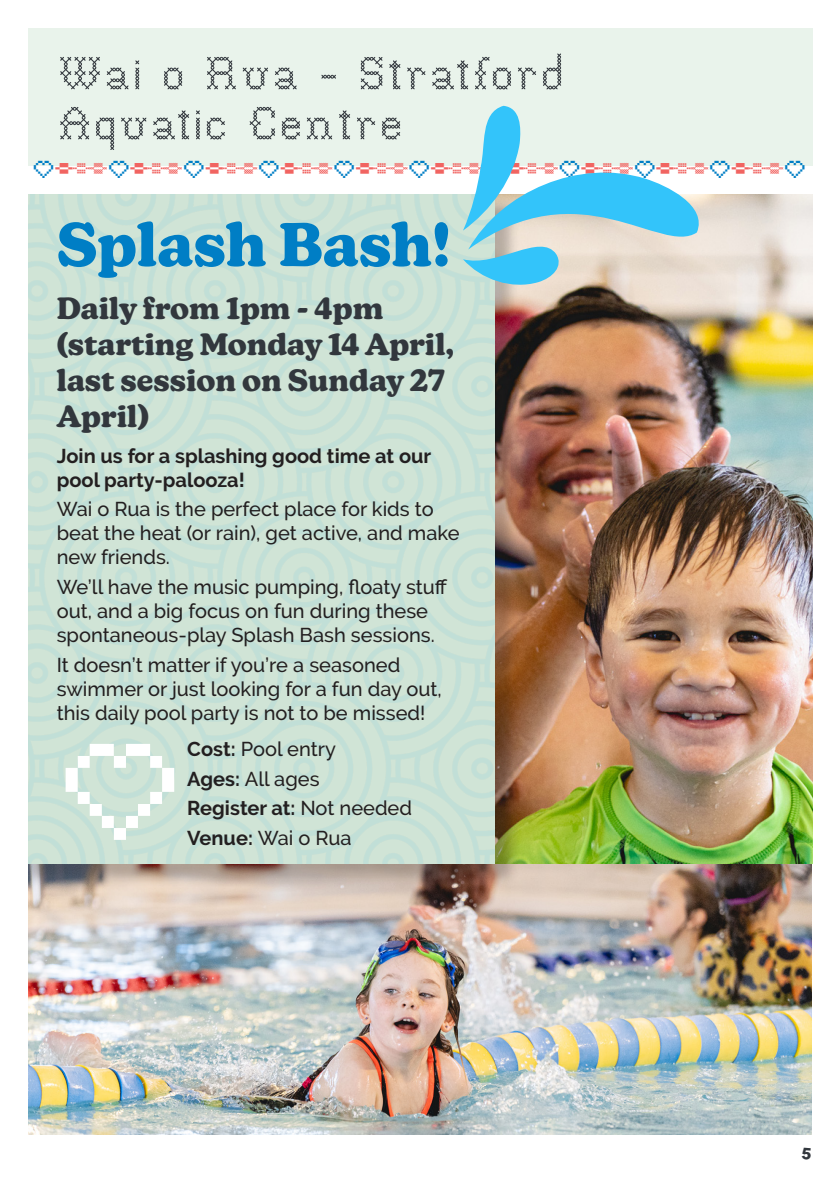
<style>
.page{position:relative;width:840px;height:1191px;background:#fff}
.page>*{position:absolute;margin:0;border:0;box-sizing:border-box;transform-origin:0 0}
.H1_Big_Boy_-_Kansas_-_Blue{font:700 60px "New Kansas";color:#007ec5}
.H1_-_Blue_River{font:50px/50px "P22 Folk Art Cross";color:#32373d}
.H3_-_Black_River_-_Kansas{font:700 30px/36px "New Kansas";color:#32373d}
.Heading_1_-_Page_headers_-_White{font:30px "P22 Folk Art Extras";color:#f16461}
.Body{font:500 20px/24px "Raleway";color:#231f20}
.Body-2{font:700 20px/24px "Raleway";color:#231f20}
.t1{font:16px "Gambado Sans Forte";color:#32373d}
.s1{color:#007ec5}
.s2{font-weight:700}
.s3{font-weight:500}
</style>
<div class="page">
<img style="left:28px;top:28px;width:785px;height:1107px">
<p class="H1_-_Blue_River" style="left:57px;top:48px;width:509px">Wai o Rua - Stratford<br>Aquatic Centre</p>
<p class="Heading_1_-_Page_headers_-_White" style="left:32px;top:151px;width:776px"><span class="s1">A</span>lmn<span class="s1">A</span>lmn<span class="s1">A</span>lmn<span class="s1">A</span>lmn<span class="s1">A</span>lmn<span class="s1">A</span>lmn<span class="s1">A</span>lmn<span class="s1">A</span>lmn<span class="s1">A</span>lmn<span class="s1">A</span>lmn<span class="s1">A</span></p>
<p class="H1_Big_Boy_-_Kansas_-_Blue" style="left:57px;top:209px;width:395px">Splash Bash!</p>
<p class="H3_-_Black_River_-_Kansas" style="left:57px;top:290px;width:398px">Daily from 1pm - 4pm (starting Monday 14 April, last session on Sunday 27<br>April)</p>
<p class="Body-2" style="left:57px;top:443px;width:376px">Join us for a splashing good time at our pool party-palooza!</p>
<p class="Body" style="left:57px;top:497px;width:404px">Wai o Rua is the perfect place for kids to beat the heat (or rain), get active, and make new friends.</p>
<p class="Body" style="left:57px;top:575px;width:392px">We’ll have the music pumping, floaty stuff out, and a big focus on fun during these spontaneous-play Splash Bash sessions.</p>
<p class="Body" style="left:57px;top:652px;width:386px">It doesn’t matter if you’re a seasoned swimmer or just looking for a fun day out, this daily pool party is not to be missed!</p>
<p class="Body" style="left:187px;top:737px;width:150px"><span class="s2">Cost:</span> Pool entry</p>
<p class="Body" style="left:187px;top:766px;width:134px"><span class="s2">Ages:</span> All ages</p>
<p class="Body-2" style="left:187px;top:796px;width:226px">Register at: <span class="s3">Not needed</span></p>
<p class="Body" style="left:187px;top:826px;width:166px"><span class="s2">Venue:</span> Wai o Rua</p>
<p class="t1" style="left:801px;top:1143px;width:11px">5</p>
</div>
